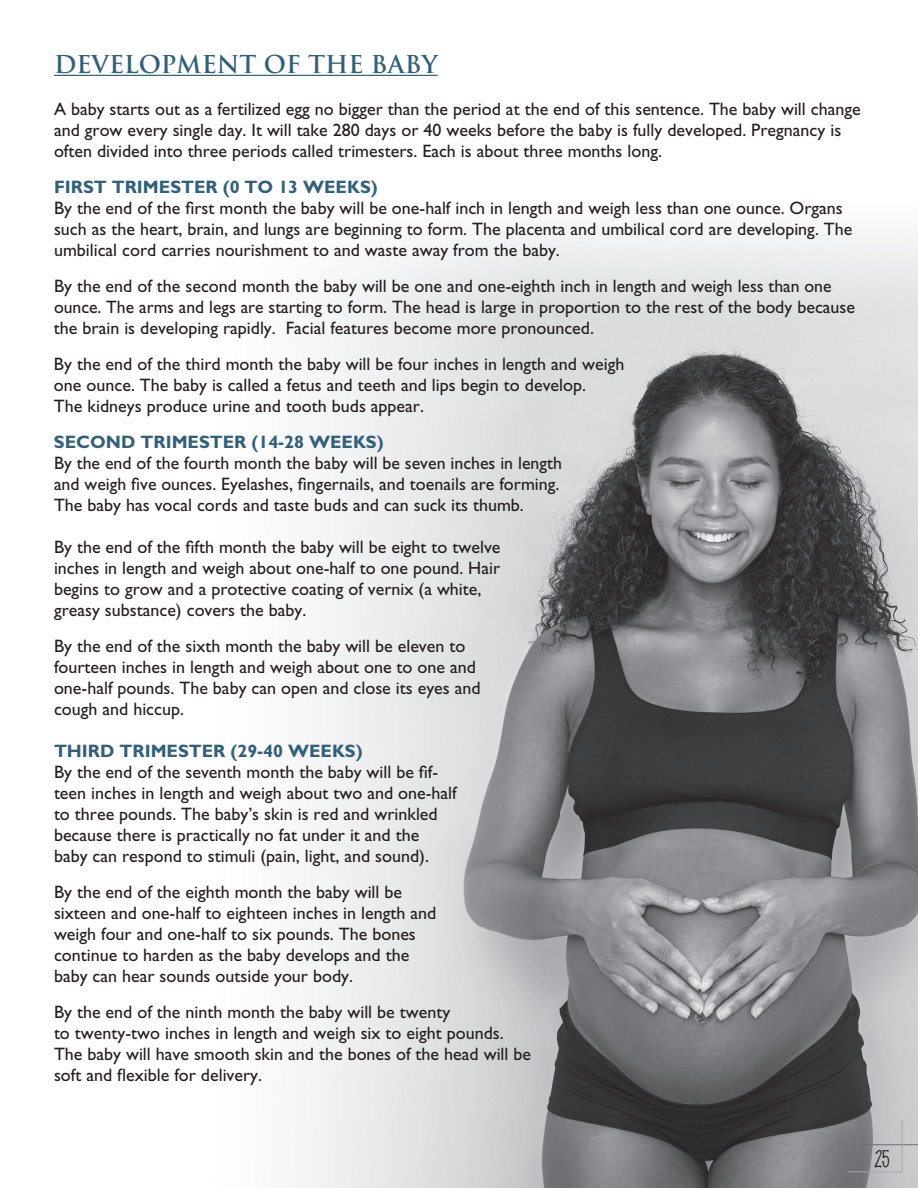
<style>
.page{position:relative;width:918px;height:1188px;background:#fff}
.page>*{position:absolute;margin:0;border:0;box-sizing:border-box;transform-origin:0 0}
.t1{font:700 24px "Trajan";color:#31617a}
.t2{font:21px "Marker Fine Point";color:#231f20}
.t3{font:18px/21px "Gill Sans";color:#231f20}
.t4{font:700 18px "Gill Sans";color:#31617a}
</style>
<div class="page">
<img style="left:296px;top:228px;width:622px;height:960px">
<hr style="left:54px;top:75px;width:384px;height:1px;background:#31617a">
<svg style="left:847px;top:1120px;width:71px;height:68px;background:#a7a9ab"></svg>
<h1 class="t1" style="left:54px;top:49px;width:385px">DEVELOPMENT OF THE BABY</h1>
<p class="t3" style="left:54px;top:99px;width:808px">A baby starts out as a fertilized egg no bigger than the period at the end of this sentence. The baby will change and grow every single day. It will take 280 days or 40 weeks before the baby is fully developed. Pregnancy is often divided into three periods called trimesters. Each is about three months long.</p>
<p class="t4" style="left:54px;top:176px;width:325px">FIRST TRIMESTER (0 TO 13 WEEKS)</p>
<p class="t3" style="left:54px;top:198px;width:800px">By the end of the first month the baby will be one-half inch in length and weigh less than one ounce. Organs such as the heart, brain, and lungs are beginning to form. The placenta and umbilical cord are developing. The umbilical cord carries nourishment to and waste away from the baby.</p>
<p class="t3" style="left:54px;top:276px;width:803px">By the end of the second month the baby will be one and one-eighth inch in length and weigh less than one ounce. The arms and legs are starting to form. The head is large in proportion to the rest of the body because the brain is developing rapidly. Facial features become more pronounced.</p>
<p class="t3" style="left:54px;top:354px;width:572px">By the end of the third month the baby will be four inches in length and weigh one ounce. The baby is called a fetus and teeth and lips begin to develop.<br>The kidneys produce urine and tooth buds appear.</p>
<p class="t4" style="left:54px;top:431px;width:331px">SECOND TRIMESTER (14-28 WEEKS)</p>
<p class="t3" style="left:54px;top:453px;width:509px">By the end of the fourth month the baby will be seven inches in length and weigh five ounces. Eyelashes, finger nails, and toenails are forming.<br>The baby has vocal cords and taste buds and can suck its thumb.</p>
<p class="t3" style="left:54px;top:537px;width:448px">By the end of the fifth month the baby will be eight to twelve inches in length and weigh about one-half to one pound. Hair begins to grow and a protective coating of vernix (a white, greasy substance) covers the baby.</p>
<p class="t3" style="left:54px;top:636px;width:428px">By the end of the sixth month the baby will be eleven to fourteen inches in length and weigh about one to one and one-half pounds. The baby can open and close its eyes and cough and hiccup.</p>
<p class="t4" style="left:54px;top:740px;width:310px">THIRD TRIMESTER (29-40 WEEKS)</p>
<p class="t3" style="left:54px;top:762px;width:404px">By the end of the seventh month the baby will be fif&shy;teen inches in length and weigh about two and one-half to three pounds. The baby’s skin is red and wrinkled because there is practically no fat under it and the baby can respond to stimuli (pain, light, and sound).</p>
<p class="t3" style="left:54px;top:882px;width:384px">By the end of the eighth month the baby will be sixteen and one-half to eighteen inches in length and weigh four and one-half to six pounds. The bones continue to harden as the baby develops and the baby can hear sounds outside your body.</p>
<p class="t3" style="left:54px;top:1002px;width:479px">By the end of the ninth month the baby will be twenty<br>to twenty-two inches in length and weigh six to eight pounds.<br>The baby will have smooth skin and the bones of the head will be soft and flexible for delivery.</p>
<p class="t2" style="left:875px;top:1145px;width:16px">25</p>
</div>
